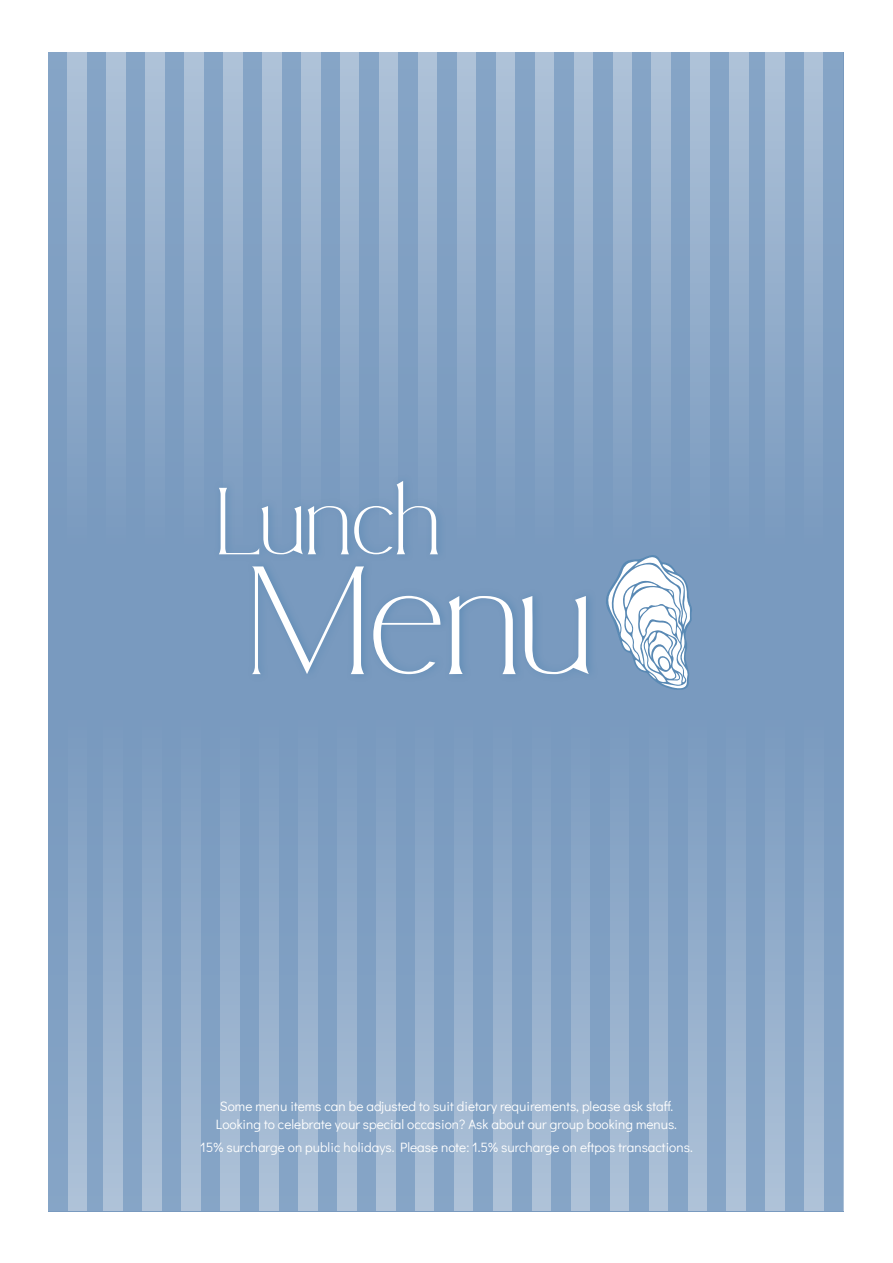
<style>
.page{position:relative;width:893px;height:1263px;background:#fff}
.page>*{position:absolute;margin:0;border:0;box-sizing:border-box;transform-origin:0 0}
.t1{font:100 153.75px "Miguel";color:#fff}
.t2{font:100 94.95px "Miguel";color:#fff}
.t3{font:13.5px/18px "Didact Gothic";color:#fff}
</style>
<div class="page">
<div style="left:48px;top:52px;width:796px;height:1159px;background:#799abf"></div>
<div style="left:48px;top:52px;width:20px;height:492px;background:#7f9fc3"></div>
<div style="left:68px;top:52px;width:19px;height:492px;background:linear-gradient(to bottom,#afc3d8,#7a9abf)"></div>
<div style="left:87px;top:52px;width:20px;height:492px;background:#7f9fc3"></div>
<div style="left:107px;top:52px;width:19px;height:492px;background:linear-gradient(to bottom,#afc3d8,#7a9abf)"></div>
<div style="left:126px;top:52px;width:20px;height:492px;background:#7f9fc3"></div>
<div style="left:146px;top:52px;width:19px;height:492px;background:linear-gradient(to bottom,#afc3d8,#7a9abf)"></div>
<div style="left:165px;top:52px;width:20px;height:492px;background:#7f9fc3"></div>
<div style="left:185px;top:52px;width:19px;height:492px;background:linear-gradient(to bottom,#afc3d8,#7a9abf)"></div>
<div style="left:204px;top:52px;width:19px;height:492px;background:#80a0c3"></div>
<svg style="left:223px;top:52px;width:20px;height:402px;background:#99b2ce"></svg>
<div style="left:243px;top:52px;width:19px;height:492px;background:#80a0c3"></div>
<svg style="left:262px;top:52px;width:20px;height:402px;background:#99b2ce"></svg>
<div style="left:282px;top:52px;width:19px;height:492px;background:#80a0c3"></div>
<svg style="left:301px;top:52px;width:20px;height:402px;background:#99b2ce"></svg>
<div style="left:321px;top:52px;width:19px;height:492px;background:#80a0c3"></div>
<svg style="left:340px;top:52px;width:20px;height:402px;background:#99b2ce"></svg>
<div style="left:360px;top:52px;width:19px;height:492px;background:#80a0c3"></div>
<svg style="left:379px;top:52px;width:20px;height:402px;background:#99b2ce"></svg>
<div style="left:399px;top:52px;width:19px;height:492px;background:#80a0c3"></div>
<svg style="left:418px;top:52px;width:20px;height:402px;background:#99b2ce"></svg>
<div style="left:438px;top:52px;width:19px;height:492px;background:#80a0c3"></div>
<svg style="left:457px;top:52px;width:19px;height:402px;background:#99b2ce"></svg>
<div style="left:476px;top:52px;width:20px;height:492px;background:#80a0c3"></div>
<svg style="left:496px;top:52px;width:19px;height:402px;background:#99b2ce"></svg>
<div style="left:515px;top:52px;width:20px;height:492px;background:#80a0c3"></div>
<svg style="left:535px;top:52px;width:19px;height:402px;background:#99b2ce"></svg>
<div style="left:554px;top:52px;width:20px;height:492px;background:#80a0c3"></div>
<svg style="left:574px;top:52px;width:19px;height:402px;background:#99b2ce"></svg>
<div style="left:593px;top:52px;width:20px;height:492px;background:#80a0c3"></div>
<div style="left:613px;top:52px;width:19px;height:492px;background:linear-gradient(to bottom,#afc3d8,#7a9abf)"></div>
<div style="left:632px;top:52px;width:20px;height:492px;background:#7f9fc3"></div>
<div style="left:652px;top:52px;width:19px;height:492px;background:linear-gradient(to bottom,#afc3d8,#7a9abf)"></div>
<div style="left:671px;top:52px;width:20px;height:492px;background:#7f9fc3"></div>
<div style="left:691px;top:52px;width:19px;height:492px;background:linear-gradient(to bottom,#afc3d8,#7a9abf)"></div>
<div style="left:710px;top:52px;width:20px;height:492px;background:#7f9fc3"></div>
<div style="left:730px;top:52px;width:19px;height:492px;background:linear-gradient(to bottom,#afc3d8,#7a9abf)"></div>
<div style="left:749px;top:52px;width:19px;height:492px;background:#7f9fc3"></div>
<div style="left:765px;top:52px;width:20px;height:492px;background:linear-gradient(to bottom,#afc3d8,#7a9abf)"></div>
<div style="left:785px;top:52px;width:19px;height:492px;background:#7f9fc3"></div>
<div style="left:804px;top:52px;width:20px;height:492px;background:linear-gradient(to bottom,#afc3d8,#7a9abf)"></div>
<div style="left:824px;top:52px;width:19px;height:492px;background:#7f9fc3"></div>
<div style="left:843px;top:720px;width:19px;height:491px;background:#fff"></div>
<div style="left:823px;top:720px;width:20px;height:491px;background:#7f9fc3"></div>
<div style="left:804px;top:720px;width:19px;height:491px;background:linear-gradient(to bottom,#799abf,#afc2d8)"></div>
<div style="left:784px;top:720px;width:20px;height:491px;background:#7f9fc3"></div>
<div style="left:765px;top:720px;width:19px;height:491px;background:linear-gradient(to bottom,#799abf,#afc2d8)"></div>
<div style="left:746px;top:720px;width:19px;height:491px;background:#7f9fc3"></div>
<div style="left:726px;top:720px;width:20px;height:491px;background:linear-gradient(to bottom,#799abf,#afc2d8)"></div>
<div style="left:707px;top:720px;width:19px;height:491px;background:#7f9fc3"></div>
<div style="left:687px;top:720px;width:20px;height:491px;background:linear-gradient(to bottom,#799abf,#afc2d8)"></div>
<div style="left:668px;top:720px;width:19px;height:491px;background:#7f9fc3"></div>
<div style="left:648px;top:720px;width:20px;height:491px;background:linear-gradient(to bottom,#799abf,#afc2d8)"></div>
<div style="left:629px;top:720px;width:19px;height:491px;background:#7f9fc3"></div>
<div style="left:609px;top:720px;width:20px;height:491px;background:linear-gradient(to bottom,#799abf,#afc2d8)"></div>
<div style="left:590px;top:720px;width:19px;height:491px;background:#7f9fc3"></div>
<div style="left:570px;top:720px;width:20px;height:491px;background:linear-gradient(to bottom,#799abf,#afc2d8)"></div>
<div style="left:551px;top:720px;width:19px;height:491px;background:#7f9fc3"></div>
<div style="left:531px;top:720px;width:20px;height:491px;background:linear-gradient(to bottom,#799abf,#afc2d8)"></div>
<div style="left:512px;top:720px;width:19px;height:491px;background:#7f9fc3"></div>
<div style="left:493px;top:720px;width:19px;height:491px;background:linear-gradient(to bottom,#799abf,#afc2d8)"></div>
<div style="left:473px;top:720px;width:20px;height:491px;background:#7f9fc3"></div>
<div style="left:454px;top:720px;width:19px;height:491px;background:linear-gradient(to bottom,#799abf,#afc2d8)"></div>
<div style="left:434px;top:720px;width:20px;height:491px;background:#7f9fc3"></div>
<div style="left:415px;top:720px;width:19px;height:491px;background:linear-gradient(to bottom,#799abf,#afc2d8)"></div>
<div style="left:395px;top:720px;width:20px;height:491px;background:#7f9fc3"></div>
<div style="left:376px;top:720px;width:19px;height:491px;background:linear-gradient(to bottom,#799abf,#afc2d8)"></div>
<div style="left:356px;top:720px;width:20px;height:491px;background:#7f9fc3"></div>
<div style="left:337px;top:720px;width:19px;height:491px;background:linear-gradient(to bottom,#799abf,#afc2d8)"></div>
<div style="left:317px;top:720px;width:20px;height:491px;background:#7f9fc3"></div>
<div style="left:298px;top:720px;width:19px;height:491px;background:linear-gradient(to bottom,#799abf,#afc2d8)"></div>
<div style="left:278px;top:720px;width:20px;height:491px;background:#7f9fc3"></div>
<div style="left:259px;top:720px;width:19px;height:491px;background:linear-gradient(to bottom,#799abf,#afc2d8)"></div>
<div style="left:239px;top:720px;width:20px;height:491px;background:#7f9fc3"></div>
<div style="left:220px;top:720px;width:19px;height:491px;background:linear-gradient(to bottom,#799abf,#afc2d8)"></div>
<div style="left:201px;top:720px;width:19px;height:491px;background:#7f9fc3"></div>
<div style="left:181px;top:720px;width:20px;height:491px;background:linear-gradient(to bottom,#799abf,#afc2d8)"></div>
<div style="left:162px;top:720px;width:19px;height:491px;background:#7f9fc3"></div>
<div style="left:142px;top:720px;width:20px;height:491px;background:linear-gradient(to bottom,#799abf,#afc2d8)"></div>
<div style="left:123px;top:720px;width:19px;height:491px;background:#7f9fc3"></div>
<div style="left:103px;top:720px;width:20px;height:491px;background:linear-gradient(to bottom,#799abf,#afc2d8)"></div>
<div style="left:84px;top:720px;width:19px;height:491px;background:#7f9fc3"></div>
<div style="left:68px;top:720px;width:19px;height:491px;background:linear-gradient(to bottom,#799abf,#afc2d8)"></div>
<div style="left:48px;top:720px;width:20px;height:491px;background:#7f9fc3"></div>
<div style="left:214px;top:474px;width:385px;height:208px;background:#5989b4;opacity:.8"></div>
<svg style="left:606px;top:555px;width:86px;height:135px"></svg>
<h2 class="t2" style="left:216px;top:474px;width:226px">Lunch</h2>
<h1 class="t1" style="left:247px;top:545px;width:347px">Menu</h1>
<p class="t3" style="left:216px;top:1096px;width:463px">Some menu items can be adjusted to suit dietary requirements, please ask staff.<br>Looking to celebrate your special occasion? Ask about our group booking menus.</p>
<p class="t3" style="left:200px;top:1137px;width:494px">15% surcharge on public holidays. Please note: 1.5% surcharge on eftpos transactions.</p>
</div>
